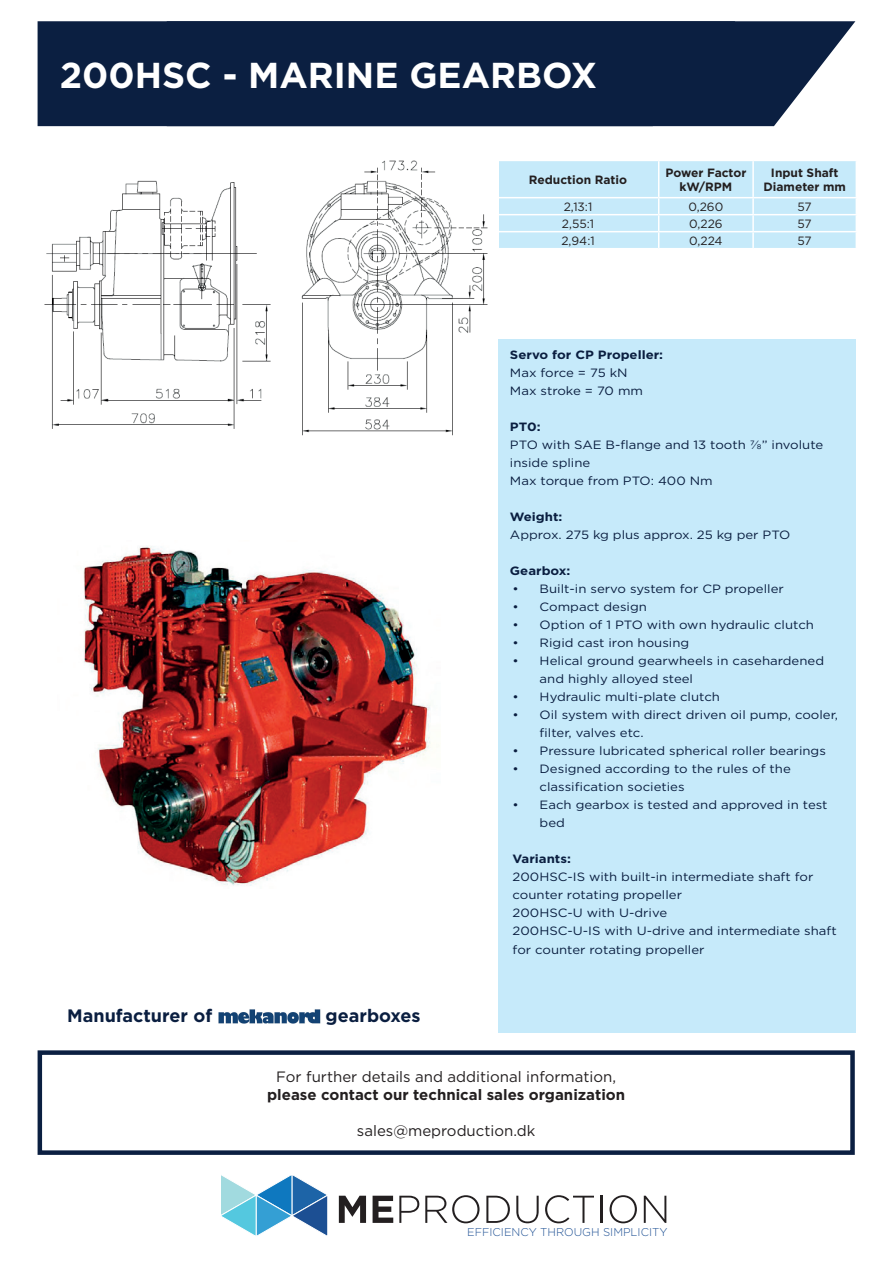
<style>
.page{position:relative;width:893px;height:1263px;background:#fff}
.page>*{position:absolute;margin:0;border:0;box-sizing:border-box;transform-origin:0 0}
.t1{font:700 36px "Gotham";color:#fff}
.t2{font:700 18px "Gotham";color:#0a1e40}
.t3{font:15px "Gotham";color:#231f20}
.t4{font:700 15px "Gotham";color:#231f20}
.t5{font:12px/18px "Gotham";color:#0a1e40;scale:1.1 1}
.t6{font:700 12px/14.4px "Gotham";color:#231f20;text-align:center}
.t7{font:700 12px "Gotham";color:#0a1e40;scale:1.1 1}
.t8{font:12px "Gotham";color:#231f20}
.t9{font:300 11.25px "Gotham";color:#1c4f93}
</style>
<div class="page">
<div style="left:38px;top:21px;width:129px;height:105px;background:#0b1f41"></div>
<div style="left:167px;top:21px;width:688px;height:105px;background:#0b1f41"></div>
<div style="left:38px;top:1050px;width:817px;height:105px;border:4px solid #0b1f41"></div>
<svg style="left:221px;top:1175px;width:107px;height:61px"></svg>
<svg style="left:339px;top:1196px;width:27px;height:27px"></svg>
<svg style="left:373px;top:1196px;width:20px;height:27px"></svg>
<svg style="left:399px;top:1196px;width:20px;height:27px"></svg>
<svg style="left:425px;top:1195px;width:54px;height:28px"></svg>
<svg style="left:486px;top:1196px;width:24px;height:27px"></svg>
<svg style="left:516px;top:1196px;width:23px;height:27px"></svg>
<svg style="left:545px;top:1195px;width:49px;height:28px"></svg>
<hr style="left:600px;top:1196px;width:2px;height:27px;background:#231f20">
<svg style="left:610px;top:1195px;width:27px;height:28px"></svg>
<svg style="left:644px;top:1196px;width:22px;height:27px"></svg>
<svg style="left:499px;top:161px;width:357px;height:87px"></svg>
<img style="left:44px;top:160px;width:444px;height:276px">
<img style="left:83px;top:546px;width:348px;height:340px">
<img style="left:218px;top:1009px;width:103px;height:15px">
<div style="left:498px;top:339px;width:357px;height:693px;background:#c6eafa"></div>
<h1 class="t1" style="left:60px;top:51px;width:539px">200HSC - MARINE GEARBOX</h1>
<p class="t6" style="left:529px;top:172px;width:100px">Reduction Ratio</p>
<p class="t6" style="left:665px;top:165px;width:82px">Power Factor kW/RPM</p>
<p class="t6" style="left:763px;top:165px;width:84px">Input Shaft<br>Diameter mm</p>
<p class="t8" style="left:564px;top:199px;width:30px">2,13:1</p>
<p class="t8" style="left:688px;top:199px;width:36px">0,260</p>
<p class="t8" style="left:798px;top:199px;width:16px">57</p>
<p class="t8" style="left:562px;top:216px;width:34px">2,55:1</p>
<p class="t8" style="left:689px;top:216px;width:35px">0,226</p>
<p class="t8" style="left:798px;top:216px;width:16px">57</p>
<p class="t8" style="left:561px;top:233px;width:35px">2,94:1</p>
<p class="t8" style="left:689px;top:233px;width:35px">0,224</p>
<p class="t8" style="left:798px;top:233px;width:16px">57</p>
<h2 class="t2" style="left:67px;top:1004px;width:146px">Manufacturer of</h2>
<h2 class="t2" style="left:326px;top:1004px;width:96px">gearboxes</h2>
<p class="t7" style="left:510px;top:346px;width:141px">Servo for CP Propeller:</p>
<p class="t5" style="left:510px;top:363px;width:123px">Max force = 75 kN<br>Max stroke = 70 mm</p>
<p class="t7" style="left:510px;top:418px;width:30px">PT0:</p>
<p class="t5" style="left:510px;top:435px;width:286px">PTO with SAE B-flange and 13 tooth 7/8” involute inside spline<br>Max torque from PTO: 400 Nm</p>
<p class="t7" style="left:510px;top:508px;width:49px">Weight:</p>
<p class="t5" style="left:510px;top:525px;width:256px">Approx. 275 kg plus approx. 25 kg per PTO</p>
<p class="t7" style="left:510px;top:562px;width:57px">Gearbox:</p>
<p class="t5" style="left:513px;top:579px;width:248px">• Built-in servo system for CP propeller</p>
<p class="t5" style="left:513px;top:597px;width:124px">• Compact design</p>
<p class="t5" style="left:513px;top:615px;width:275px">• Option of 1 PTO with own hydraulic clutch</p>
<p class="t5" style="left:513px;top:633px;width:162px">• Rigid cast iron housing</p>
<p class="t5" style="left:540px;top:651px;width:260px;text-indent:-27px">• Helical ground gearwheels in casehardened and highly alloyed steel</p>
<p class="t5" style="left:513px;top:687px;width:190px">• Hydraulic multi-plate clutch</p>
<p class="t5" style="left:540px;top:705px;width:273px;text-indent:-27px">• Oil system with direct driven oil pump, cooler, filter, valves etc.</p>
<p class="t5" style="left:513px;top:741px;width:286px">• Pressure lubricated spherical roller bearings</p>
<p class="t5" style="left:540px;top:759px;width:230px;text-indent:-27px">• Designed according to the rules of the classification societies</p>
<p class="t5" style="left:540px;top:795px;width:263px;text-indent:-27px">• Each gearbox is tested and approved in test bed</p>
<p class="t7" style="left:513px;top:850px;width:54px">Variants:</p>
<p class="t5" style="left:513px;top:867px;width:296px">200HSC-IS with built-in intermediate shaft for counter rotating propeller<br>200HSC-U with U-drive<br>200HSC-U-IS with U-drive and intermediate shaft</p>
<p class="t5" style="left:513px;top:941px;width:176px">for counter rotating propeller</p>
<p class="t3" style="left:276px;top:1067px;width:341px">For further details and additional information,</p>
<p class="t4" style="left:267px;top:1084px;width:359px">please contact our technical sales organization</p>
<p class="t3" style="left:357px;top:1121px;width:180px">sales@meproduction.dk</p>
<p class="t9" style="left:467px;top:1225px;width:202px">EFFICIENCY THROUGH SIMPLICITY</p>
</div>
